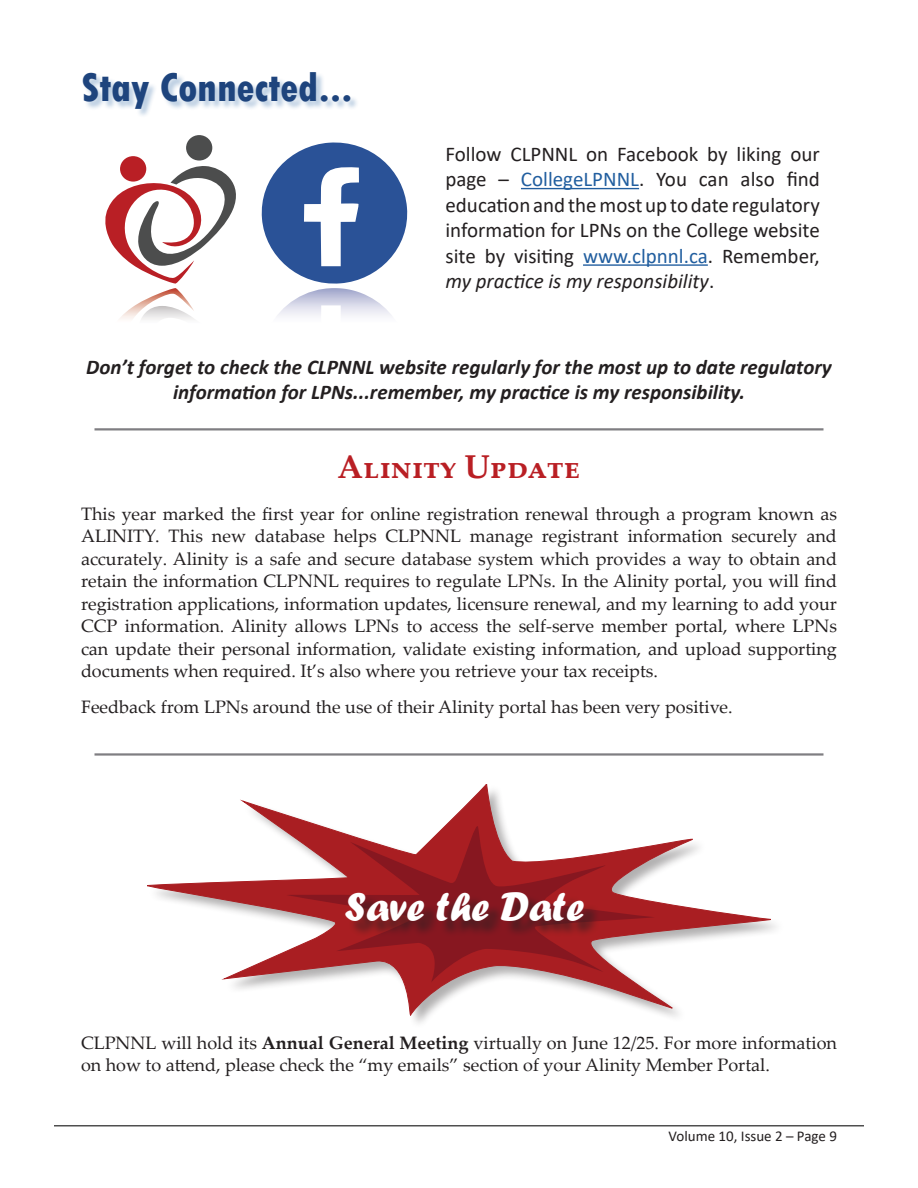
<style>
.page{position:relative;width:918px;height:1188px;background:#fff}
.page>*{position:absolute;margin:0;border:0;box-sizing:border-box;transform-origin:0 0}
.body{font:800 condensed 42px "Tw Cen";color:#1e447d}
.hyperlink{font:42px "Forte";color:#fff}
.H1_-_20pt__small_cap{font:700 33px "Palatino Linotype";color:#b91f24}
.body-2{font:21px/25.5px "Calibri";color:#231f20;text-align:justify}
.body-3{font:italic 700 21px/25.5px "Calibri";color:#231f20;text-align:center}
.body-4{font:18px/22.5px "Palatino Linotype";color:#231f20;text-align:justify}
.t1{font:15px "Calibri";color:#231f20}
.s1{color:#215e9f}
.s2{font-style:italic}
.s3{font-weight:700}
</style>
<div class="page">
<hr style="left:54px;top:1125px;width:810px;height:1px;background:#4f4f4f">
<svg style="left:147px;top:784px;width:624px;height:232px"></svg>
<svg style="left:284px;top:825px;width:374px;height:159px;fill:#a91e22"></svg>
<svg style="left:261px;top:142px;width:147px;height:142px"></svg>
<svg style="left:105px;top:135px;width:131px;height:149px"></svg>
<img style="left:277px;top:289px;width:115px;height:27px">
<img style="left:120px;top:288px;width:71px;height:31px">
<img style="left:138px;top:306px;width:57px;height:14px">
<hr style="left:521px;top:188px;width:118px;height:1px;background:#215e9f">
<hr style="left:583px;top:264px;width:125px;height:2px;background:#215e9f">
<div style="left:83px;top:72px;width:276px;height:45px;background:#215e9f;opacity:.3"></div>
<hr style="left:94px;top:428px;width:730px;height:2px;background:#717074">
<hr style="left:94px;top:753px;width:730px;height:3px;background:#717074">
<div style="left:348px;top:894px;width:252px;height:43px;background:#231f20;opacity:.55"></div>
<p class="body" style="left:81px;top:63px;width:273px">Stay Connected...</p>
<p class="body-2" style="left:446px;top:140px;width:376px">Follow CLPNNL on Facebook by liking our page – <span class="s1">CollegeLPNNL</span>. You can also find education and the most up to date regulatory information for LPNs on the College website site by visiting <span class="s1">www.clpnnl.ca</span>. Remember, <span class="s2">my practice is my responsibility</span>.</p>
<p class="body-3" style="left:86px;top:353px;width:747px">Don’t forget to check the CLPNNL website regularly for the most up to date regulatory information for LPNs...remember, my practice is my responsibility.</p>
<p class="H1_-_20pt__small_cap" style="left:338px;top:443px;width:244px">Alinity Update</p>
<p class="body-4" style="left:81px;top:502px;width:758px">This year marked the first year for online registration renewal through a program known as ALINITY. This new database helps CLPNNL manage registrant information securely and accurately. Alinity is a safe and secure database system which provides a way to obtain and retain the information CLPNNL requires to regulate LPNs. In the Alinity portal, you will find registration applications, information updates, licensure renewal, and my learning to add your CCP information. Alinity allows LPNs to access the self-serve member portal, where LPNs can update their personal information, validate existing information, and upload supporting documents when required. It’s also where you retrieve your tax receipts.</p>
<p class="body-4" style="left:81px;top:695px;width:653px">Feedback from LPNs around the use of their Alinity portal has been very positive.</p>
<p class="hyperlink" style="left:345px;top:883px;width:241px">Save the Date</p>
<p class="body-4" style="left:81px;top:1031px;width:758px">CLPNNL will hold its <span class="s3">Annual General Meeting</span> virtually on June 12/25. For more information on how to attend, please check the “my emails” section of your Alinity Member Portal.</p>
<p class="t1" style="left:669px;top:1125px;width:170px">Volume 10, Issue 2 – Page 9</p>
</div>
